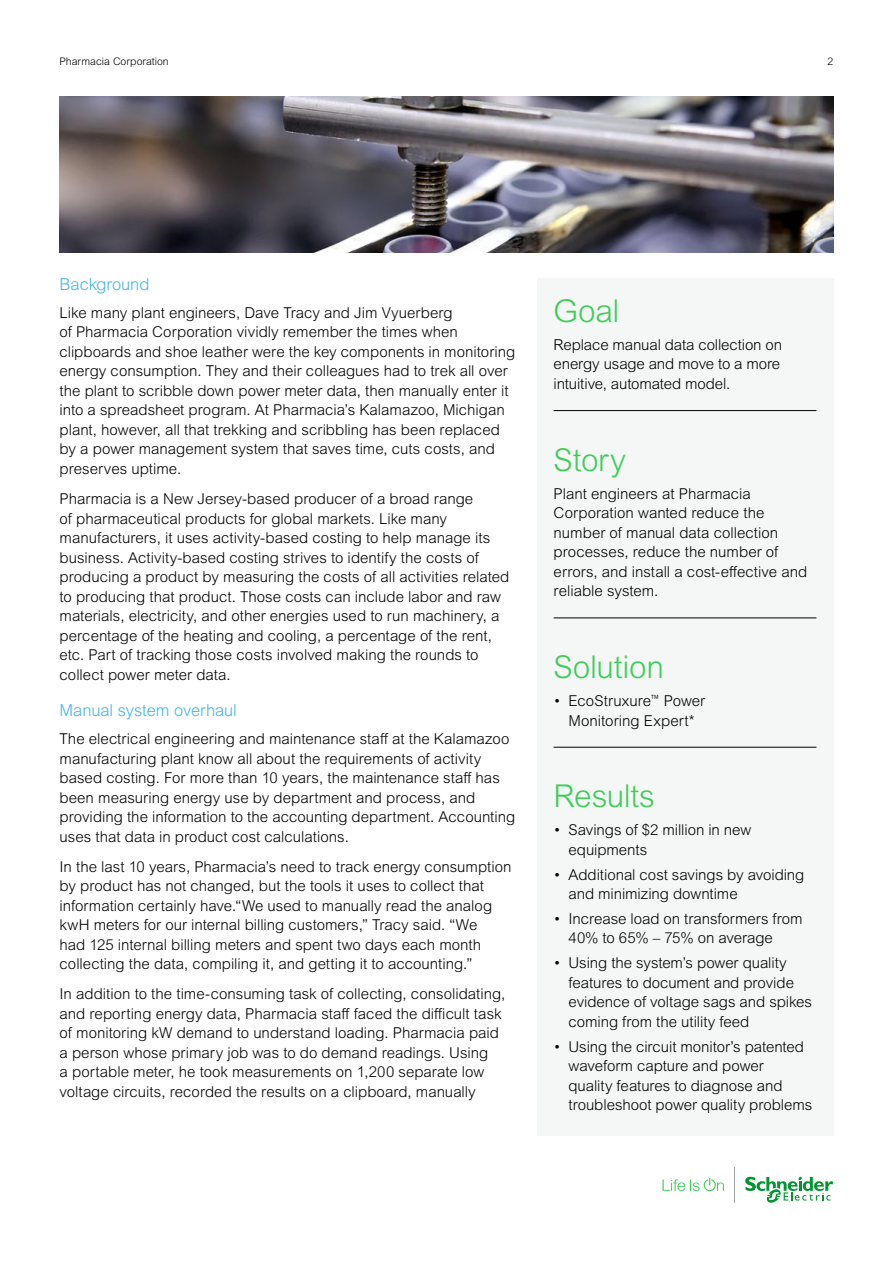
<style>
.page{position:relative;width:893px;height:1263px;background:#fff}
.page>*{position:absolute;margin:0;border:0;box-sizing:border-box;transform-origin:0 0}
.t1{font:300 31.5px "Arial MT Std";letter-spacing:-.01em;color:#3dcd58}
.t2{font:300 16.5px "Arial MT Std";letter-spacing:-.005em;color:#42b4e6}
.t3{font:300 15px/19.5px "Arial MT Std";color:#000}
.t4{font:300 10.5px "Arial MT Std";color:#000}
</style>
<div class="page">
<svg style="left:662px;top:1178px;width:62px;height:13px"></svg>
<svg style="left:745px;top:1176px;width:88px;height:27px"></svg>
<hr style="left:734px;top:1168px;width:1px;height:35px;background:#9fa0a4">
<div style="left:537px;top:278px;width:296px;height:858px;background:#f5f6f6"></div>
<hr style="left:554px;top:410px;width:262px;height:1px;background:#000">
<hr style="left:554px;top:617px;width:262px;height:1px;background:#000">
<hr style="left:554px;top:747px;width:262px;height:1px;background:#000">
<img style="left:60px;top:97px;width:773px;height:155px">
<p class="t4" style="left:60px;top:56px;width:111px">Pharmacia Corporation</p>
<p class="t4" style="left:828px;top:56px;width:7px">2</p>
<p class="t2" style="left:60px;top:275px;width:92px">Background</p>
<p class="t3" style="left:60px;top:304px;width:457px">Like many plant engineers, Dave Tracy and Jim Vyuerberg<br>of Pharmacia Corporation vividly remember the times when clipboards and shoe leather were the key components in monitoring energy consumption. They and their colleagues had to trek all over the plant to scribble down power meter data, then manually enter it into a spreadsheet program. At Pharmacia’s Kalamazoo, Michigan plant, however, all that trekking and scribbling has been replaced by a power management system that saves time, cuts costs, and preserves uptime.</p>
<p class="t3" style="left:60px;top:490px;width:451px">Pharmacia is a New Jersey-based producer of a broad range<br>of pharmaceutical products for global markets. Like many manufacturers, it uses activity-based costing to help manage its business. Activity-based costing strives to identify the costs of producing a product by measuring the costs of all activities related to producing that product. Those costs can include labor and raw materials, electricity, and other energies used to run machinery, a percentage of the heating and cooling, a percentage of the rent, etc. Part of tracking those costs involved making the rounds to collect power meter data.</p>
<p class="t2" style="left:60px;top:701px;width:179px">Manual system overhaul</p>
<p class="t3" style="left:60px;top:730px;width:457px">The electrical engineering and maintenance staff at the Kalamazoo manufacturing plant know all about the requirements of activity based costing. For more than 10 years, the maintenance staff has been measuring energy use by department and process, and providing the information to the accounting department. Accounting uses that data in product cost calculations.</p>
<p class="t3" style="left:60px;top:857px;width:453px">In the last 10 years, Pharmacia’s need to track energy consumption by product has not changed, but the tools it uses to collect that information certainly have.“We used to manually read the analog kwH meters for our internal billing customers,” Tracy said. “We<br>had 125 internal billing meters and spent two days each month collecting the data, compiling it, and getting it to accounting.”</p>
<p class="t3" style="left:60px;top:985px;width:447px">In addition to the time-consuming task of collecting, consolidating, and reporting energy data, Pharmacia staff faced the difficult task of monitoring kW demand to understand loading. Pharmacia paid a person whose primary job was to do demand readings. Using<br>a portable meter, he took measurements on 1,200 separate low voltage circuits, recorded the results on a clipboard, manually</p>
<h1 class="t1" style="left:554px;top:293px;width:67px">Goal</h1>
<p class="t3" style="left:554px;top:336px;width:230px;text-align:justify">Replace manual data collection on energy usage and move to a more intuitive, automated model.</p>
<h1 class="t1" style="left:554px;top:442px;width:74px">Story</h1>
<p class="t3" style="left:554px;top:484px;width:255px">Plant engineers at Pharmacia<br>Corporation wanted reduce the number of manual data collection processes, reduce the number of errors, and install a cost-effective and reliable system.</p>
<h1 class="t1" style="left:554px;top:649px;width:112px">Solution</h1>
<p class="t3" style="left:554px;top:692px;width:153px;text-align:center">• EcoStruxure<sup>™</sup> Power<br>Monitoring Expert*</p>
<h1 class="t1" style="left:554px;top:778px;width:103px">Results</h1>
<p class="t3" style="left:568px;top:821px;width:184px;text-indent:-15px">• Savings of $2 million in new equipments</p>
<p class="t3" style="left:568px;top:865px;width:237px;text-indent:-15px">• Additional cost savings by avoiding and minimizing downtime</p>
<p class="t3" style="left:568px;top:910px;width:236px;text-indent:-15px">• Increase load on transformers from<br>40% to 65% – 75% on average</p>
<p class="t3" style="left:568px;top:954px;width:245px;text-indent:-15px">• Using the system’s power quality features to document and provide evidence of voltage sags and spikes coming from the utility feed</p>
<p class="t3" style="left:568px;top:1037px;width:245px;text-indent:-15px">• Using the circuit monitor’s patented waveform capture and power<br>quality features to diagnose and troubleshoot power quality problems</p>
</div>
